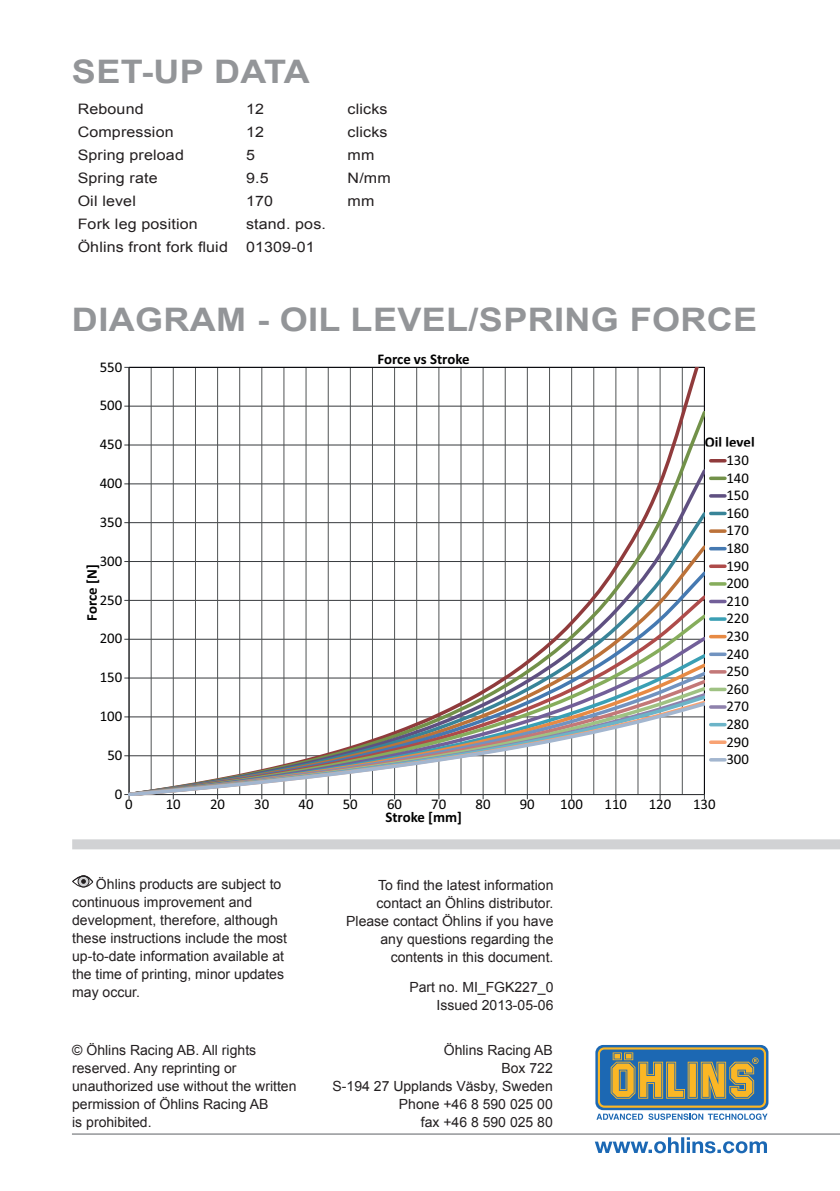
<style>
.page{position:relative;width:840px;height:1191px;background:#fff}
.page>*{position:absolute;margin:0;border:0;box-sizing:border-box;transform-origin:0 0}
._4_Header_Page_heade{font:700 32.4px "Arial";letter-spacing:.01em;color:#939598;scale:1.11 1}
.t1{font:14.8px/17.6px "Calibri";letter-spacing:-.005em;color:#000001;text-align:justify}
.t2{font:700 14.8px "Calibri";letter-spacing:-.005em;color:#000001}
._6_Body_type{font:14.4px "Arial";letter-spacing:.01em;color:#231f20;scale:1.11 1}
._12_Back_Öhlins_Cont{font:14px/18px "Arial";color:#231f20;text-align:right}
._13_Back_Öhlins_Cont{font:14px "Arial";color:#231f20}
</style>
<div class="page">
<div style="left:72px;top:839px;width:767px;height:10px;background:#d1d2d4"></div>
<svg style="left:594px;top:1137px;width:172px;height:16px"></svg>
<hr style="left:72px;top:1133px;width:767px;height:1px;background:#939598">
<div style="left:72px;top:875px;width:21px;height:12px;border:1px solid #231f20;border-radius:50%"></div>
<div style="left:78px;top:876px;width:11px;height:11px;background:#d1d2d4;border-radius:50%"></div>
<div style="left:77px;top:875px;width:12px;height:12px;border:1px solid #231f20;border-radius:50%"></div>
<svg style="left:72px;top:875px;width:21px;height:9px"></svg>
<svg style="left:595px;top:1045px;width:173px;height:65px"></svg>
<svg style="left:597px;top:1047px;width:168px;height:60px;background:#778878"></svg>
<svg style="left:596px;top:1113px;width:46px;height:7px"></svg>
<svg style="left:648px;top:1113px;width:119px;height:7px"></svg>
<svg style="left:124px;top:794px;width:6px;height:5px"></svg>
<svg style="left:129px;top:367px;width:575px;height:41px"></svg>
<svg style="left:129px;top:408px;width:575px;height:58px"></svg>
<svg style="left:129px;top:466px;width:575px;height:43px"></svg>
<svg style="left:129px;top:509px;width:575px;height:33px"></svg>
<svg style="left:129px;top:542px;width:575px;height:26px"></svg>
<svg style="left:129px;top:568px;width:575px;height:24px"></svg>
<svg style="left:129px;top:592px;width:575px;height:19px"></svg>
<svg style="left:129px;top:611px;width:575px;height:22px"></svg>
<svg style="left:129px;top:633px;width:575px;height:18px"></svg>
<svg style="left:129px;top:651px;width:575px;height:9px"></svg>
<svg style="left:129px;top:660px;width:575px;height:9px"></svg>
<svg style="left:129px;top:669px;width:575px;height:8px"></svg>
<svg style="left:129px;top:677px;width:575px;height:7px"></svg>
<svg style="left:129px;top:684px;width:575px;height:6px"></svg>
<svg style="left:129px;top:690px;width:575px;height:3px"></svg>
<svg style="left:129px;top:693px;width:575px;height:5px"></svg>
<svg style="left:129px;top:699px;width:575px;height:96px"></svg>
<hr style="left:710px;top:459px;width:14px;height:3px;background:#903b3c">
<svg style="left:710px;top:476px;width:14px;height:4px"></svg>
<hr style="left:710px;top:494px;width:14px;height:3px;background:#5f5081">
<hr style="left:710px;top:512px;width:14px;height:3px;background:#388498">
<svg style="left:710px;top:529px;width:14px;height:4px"></svg>
<hr style="left:710px;top:547px;width:14px;height:3px;background:#4579b1">
<svg style="left:710px;top:564px;width:14px;height:4px"></svg>
<hr style="left:710px;top:582px;width:14px;height:3px;background:#86ad5c">
<hr style="left:710px;top:600px;width:14px;height:3px;background:#725f99">
<svg style="left:710px;top:617px;width:14px;height:4px"></svg>
<hr style="left:710px;top:635px;width:14px;height:3px;background:#e78a44">
<svg style="left:710px;top:652px;width:14px;height:4px"></svg>
<hr style="left:710px;top:670px;width:14px;height:3px;background:#c37878">
<svg style="left:710px;top:687px;width:14px;height:4px"></svg>
<svg style="left:710px;top:705px;width:14px;height:4px"></svg>
<hr style="left:710px;top:723px;width:14px;height:3px;background:#6cb4c8">
<svg style="left:710px;top:740px;width:14px;height:4px"></svg>
<hr style="left:710px;top:758px;width:14px;height:3px;background:#a3b6cf">
<p class="_4_Header_Page_heade" style="left:72px;top:50px;width:216px">SET-UP DATA</p>
<p class="_6_Body_type" style="left:78px;top:99px;width:61px">Rebound</p>
<p class="_6_Body_type" style="left:246px;top:99px;width:18px">12</p>
<p class="_6_Body_type" style="left:347px;top:99px;width:37px">clicks</p>
<p class="_6_Body_type" style="left:78px;top:122px;width:88px">Compression</p>
<p class="_6_Body_type" style="left:246px;top:122px;width:18px">12</p>
<p class="_6_Body_type" style="left:347px;top:122px;width:37px">clicks</p>
<p class="_6_Body_type" style="left:78px;top:145px;width:97px">Spring preload</p>
<p class="_6_Body_type" style="left:246px;top:145px;width:10px">5</p>
<p class="_6_Body_type" style="left:347px;top:145px;width:26px">mm</p>
<p class="_6_Body_type" style="left:78px;top:168px;width:73px">Spring rate</p>
<p class="_6_Body_type" style="left:246px;top:168px;width:22px">9.5</p>
<p class="_6_Body_type" style="left:347px;top:168px;width:40px">N/mm</p>
<p class="_6_Body_type" style="left:78px;top:191px;width:54px">Oil level</p>
<p class="_6_Body_type" style="left:246px;top:191px;width:26px">170</p>
<p class="_6_Body_type" style="left:347px;top:191px;width:26px">mm</p>
<p class="_6_Body_type" style="left:78px;top:214px;width:110px">Fork leg position</p>
<p class="_6_Body_type" style="left:246px;top:214px;width:73px">stand. pos.</p>
<p class="_6_Body_type" style="left:78px;top:237px;width:137px">Öhlins front fork fluid</p>
<p class="_6_Body_type" style="left:246px;top:237px;width:63px">01309-01</p>
<p class="_4_Header_Page_heade" style="left:72px;top:298px;width:618px">DIAGRAM - OIL LEVEL/SPRING FORCE</p>
<p class="t1" style="left:100px;top:358px;width:24px">550</p>
<p class="t1" style="left:100px;top:397px;width:24px">500</p>
<p class="t1" style="left:100px;top:435px;width:24px">450</p>
<p class="t1" style="left:100px;top:474px;width:24px">400</p>
<p class="t1" style="left:100px;top:513px;width:24px">350</p>
<p class="t1" style="left:100px;top:552px;width:24px">300</p>
<p class="t2" style="left:82px;top:620px;width:57px;rotate:-90deg">Force [N]</p>
<p class="t1" style="left:100px;top:591px;width:24px">250</p>
<p class="t1" style="left:100px;top:630px;width:24px">200</p>
<p class="t1" style="left:100px;top:668px;width:24px">150</p>
<p class="t1" style="left:100px;top:707px;width:24px">100</p>
<p class="t1" style="left:107px;top:746px;width:16px">50</p>
<p class="t2" style="left:377px;top:350px;width:94px">Force vs Stroke</p>
<p class="t2" style="left:704px;top:432px;width:51px">Oil level</p>
<p class="t1" style="left:726px;top:451px;width:24px">130<br>140<br>150<br>160<br>170<br>180<br>190<br>200<br>210<br>220<br>230<br>240<br>250<br>260<br>270<br>280<br>290<br>300</p>
<p class="t1" style="left:115px;top:785px;width:9px">0</p>
<p class="t1" style="left:125px;top:795px;width:9px">0</p>
<p class="t1" style="left:166px;top:795px;width:16px">10</p>
<p class="t1" style="left:210px;top:795px;width:16px">20</p>
<p class="t1" style="left:254px;top:795px;width:16px">30</p>
<p class="t1" style="left:298px;top:795px;width:16px">40</p>
<p class="t1" style="left:342px;top:795px;width:16px">50</p>
<p class="t1" style="left:387px;top:795px;width:16px">60</p>
<p class="t1" style="left:431px;top:795px;width:16px">70</p>
<p class="t1" style="left:475px;top:795px;width:16px">80</p>
<p class="t1" style="left:519px;top:795px;width:16px">90</p>
<p class="t1" style="left:560px;top:795px;width:24px">100</p>
<p class="t1" style="left:604px;top:795px;width:24px">110</p>
<p class="t1" style="left:648px;top:795px;width:24px">120</p>
<p class="t1" style="left:692px;top:795px;width:24px">130</p>
<p class="t2" style="left:385px;top:808px;width:78px">Stroke [mm]</p>
<p class="_12_Back_Öhlins_Cont" style="left:72px;top:875px;width:216px;text-align:left;text-indent:24px">Öhlins products are subject to continuous improvement and development, therefore, although these instructions include the most up-to-date information available at the time of printing, minor updates may occur.</p>
<p class="_12_Back_Öhlins_Cont" style="left:346px;top:876px;width:209px">To find the latest information contact an Öhlins distributor.<br>Please contact Öhlins if you have any questions regarding the contents in this document.</p>
<p class="_13_Back_Öhlins_Cont" style="left:409px;top:978px;width:145px">Part no. MI_FGK227_0</p>
<p class="_13_Back_Öhlins_Cont" style="left:436px;top:996px;width:118px">Issued 2013-05-06</p>
<p class="_12_Back_Öhlins_Cont" style="left:72px;top:1041px;width:226px;text-align:left">© Öhlins Racing AB. All rights reserved. Any reprinting or unauthorized use without the written permission of Öhlins Racing AB<br>is prohibited.</p>
<p class="_12_Back_Öhlins_Cont" style="left:332px;top:1041px;width:221px">Öhlins Racing AB<br>Box 722<br>S-194 27 Upplands Väsby, Sweden<br>Phone +46 8 590 025 00<br>fax +46 8 590 025 80</p>
</div>
